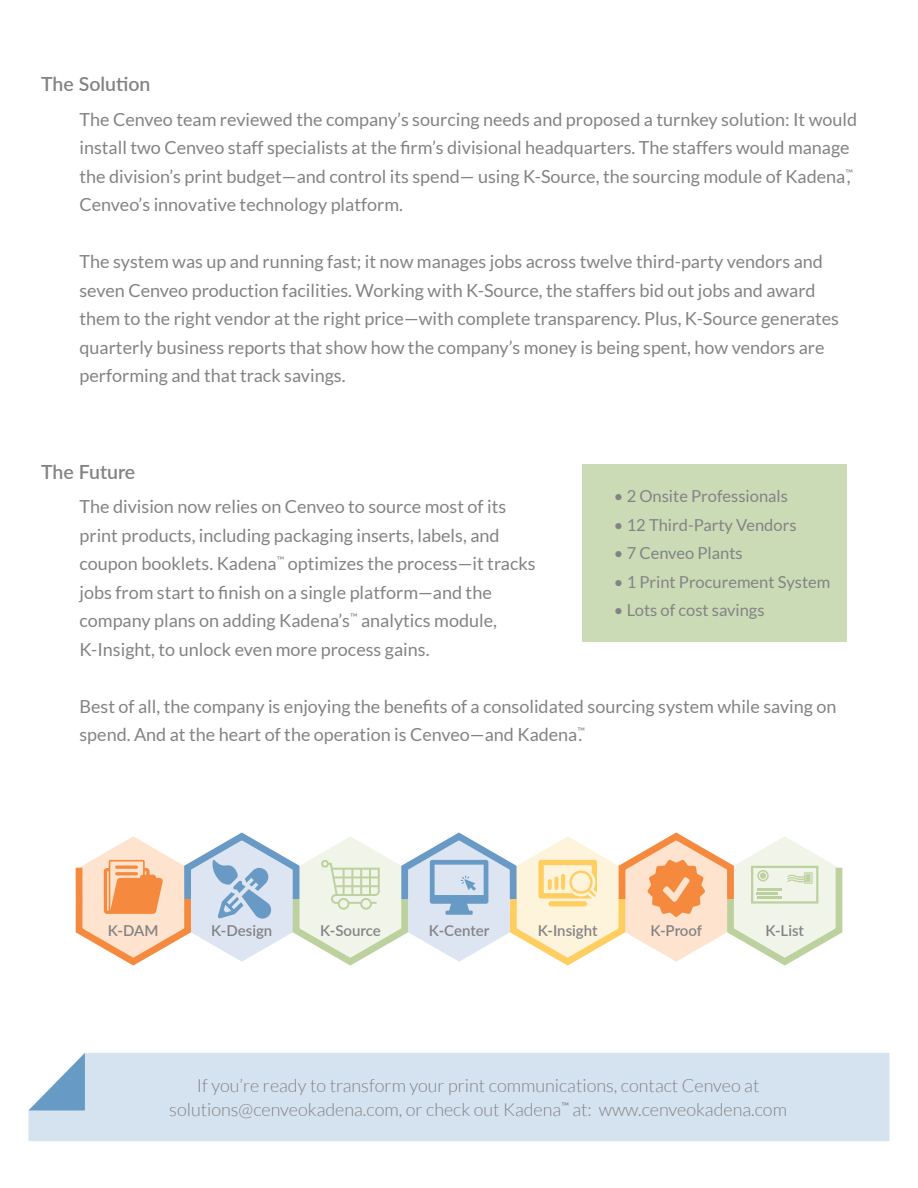
<style>
.page{position:relative;width:918px;height:1188px;background:#fff}
.page>*{position:absolute;margin:0;border:0;box-sizing:border-box;transform-origin:0 0}
.t1{font:600 19.5px "Lato";color:#838386}
.t2{font:18px/28.5px "Lato";color:#838386}
.t3{font:300 18px/24px "Lato";color:#838386;text-align:center}
.t4{font:16.5px "Lato";color:#838386}
.t5{font:600 15px "Lato";color:#838386}
</style>
<div class="page">
<div style="left:582px;top:464px;width:265px;height:178px;background:#cbdbb5"></div>
<svg style="left:75px;top:832px;width:768px;height:134px"></svg>
<div style="left:28px;top:1053px;width:862px;height:88px;background:#d5e2ef"></div>
<svg style="left:28px;top:1053px;width:57px;height:57px"></svg>
<p class="t1" style="left:41px;top:70px;width:111px">The Solution</p>
<p class="t2" style="left:80px;top:105px;width:779px">The Cenveo team reviewed the company’s sourcing needs and proposed a turnkey solution: It would install two Cenveo staff specialists at the firm’s divisional headquarters. The staffers would manage the division’s print budget—and control its spend— using K-Source, the sourcing module of Kadena<sup>™ </sup>Cenveo’s innovative technology platform.</p>
<p class="t2" style="left:847px;top:162px;width:5px">,</p>
<p class="t2" style="left:80px;top:247px;width:761px">The system was up and running fast; it now manages jobs across twelve third-party vendors and seven Cenveo production facilities. Working with K-Source, the staffers bid out jobs and award them to the right vendor at the right price—with complete transparency. Plus, K-Source generates quarterly business reports that show how the company’s money is being spent, how vendors are performing and that track savings.</p>
<p class="t1" style="left:41px;top:458px;width:96px">The Future</p>
<p class="t2" style="left:79px;top:492px;width:458px">The division now relies on Cenveo to source most of its print products, including packaging inserts, labels, and coupon booklets. Kadena<sup>™</sup> optimizes the process—it tracks jobs from start to finish on a single platform—and the company plans on adding Kadena’s<sup>™</sup> analytics module, K-Insight, to unlock even more process gains.</p>
<p class="t4" style="left:614px;top:487px;width:175px">• 2 Onsite Professionals</p>
<p class="t4" style="left:614px;top:515px;width:184px">• 12 Third-Party Vendors</p>
<p class="t4" style="left:614px;top:544px;width:130px">• 7 Cenveo Plants</p>
<p class="t4" style="left:614px;top:572px;width:218px">• 1 Print Procurement System</p>
<p class="t4" style="left:614px;top:601px;width:152px">• Lots of cost savings</p>
<p class="t2" style="left:79px;top:692px;width:759px">Best of all, the company is enjoying the benefits of a consolidated sourcing system while saving on spend. And at the heart of the operation is Cenveo—and Kadena<sup>™</sup></p>
<p class="t2" style="left:578px;top:720px;width:5px">.</p>
<p class="t5" style="left:108px;top:920px;width:52px">K-DAM</p>
<p class="t5" style="left:211px;top:919px;width:63px">K-Design</p>
<p class="t5" style="left:320px;top:920px;width:62px">K-Source</p>
<p class="t5" style="left:429px;top:920px;width:62px">K-Center</p>
<p class="t5" style="left:538px;top:920px;width:61px">K-Insight</p>
<p class="t5" style="left:650px;top:920px;width:53px">K-Proof</p>
<p class="t5" style="left:765px;top:920px;width:40px">K-List</p>
<p class="t3" style="left:169px;top:1073px;width:619px">If you’re ready to transform your print communications, contact Cenveo at solutions@cenveokadena.com, or check out Kadena<sup>™</sup> at: www.cenveokadena.com</p>
</div>
